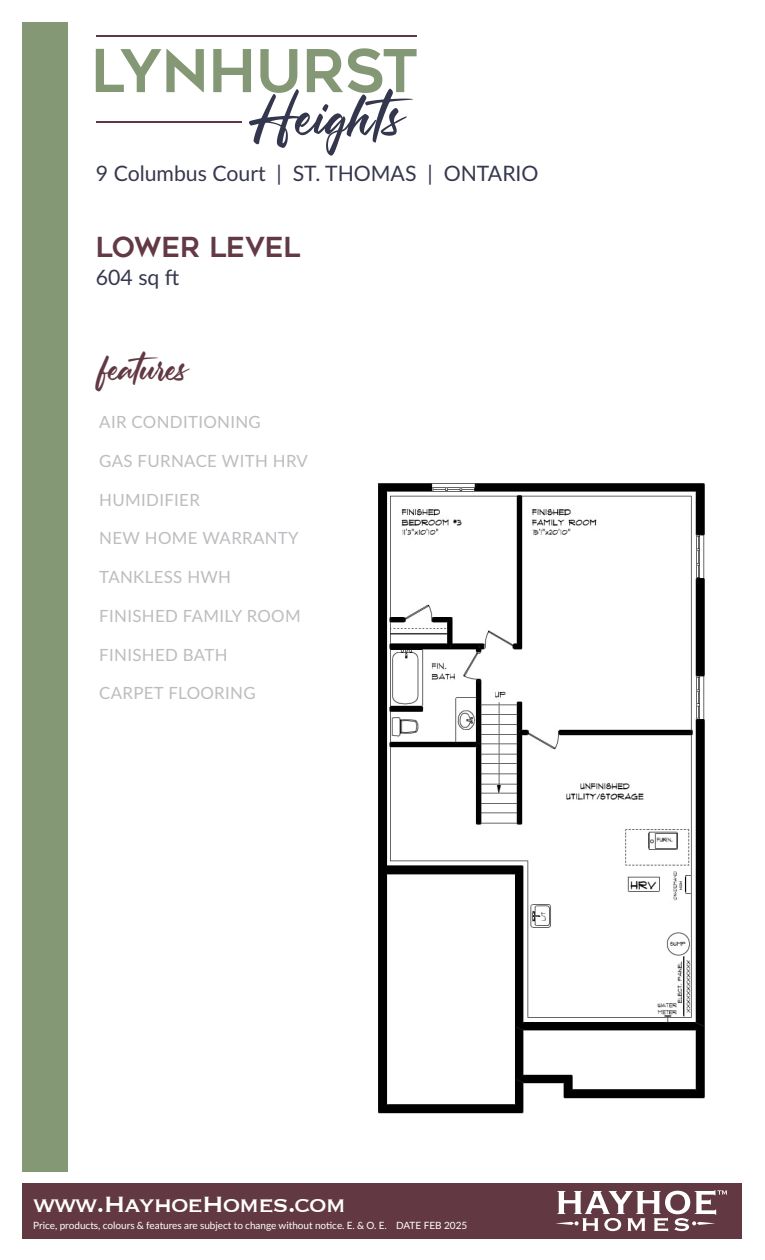
<style>
.page{position:relative;width:765px;height:1260px;background:#fff}
.page>*{position:absolute;margin:0;border:0;box-sizing:border-box;transform-origin:0 0}
.t1{font:34.5px "Cultural";color:#623943}
.t2{font:28.75px "Copperplate";letter-spacing:-.05em;color:#fff}
.t3{font:27.5px "Geometos";color:#623944}
.t4{font:21.25px "Lato";color:#36384d}
.t5{font:16.88px "Lato";letter-spacing:.02em;color:#bcbdc0}
.t6{font:10px "Lato";color:#fff}
</style>
<div class="page">
<div style="left:22px;top:1183px;width:720px;height:55px;background:#623943"></div>
<svg style="left:556px;top:1190px;width:171px;height:42px"></svg>
<svg style="left:96px;top:49px;width:108px;height:43px"></svg>
<svg style="left:213px;top:48px;width:204px;height:108px"></svg>
<hr style="left:96px;top:35px;width:321px;height:2px;background:#613841">
<hr style="left:96px;top:121px;width:145px;height:2px;background:#613841">
<div style="left:22px;top:22px;width:46px;height:1150px;background:#849875"></div>
<img style="left:377px;top:483px;width:328px;height:631px">
<p class="t4" style="left:96px;top:158px;width:444px">9 Columbus Court | ST. THOMAS | ONTARIO</p>
<p class="t3" style="left:96px;top:232px;width:206px">LOWER LEVEL</p>
<p class="t4" style="left:96px;top:262px;width:85px">604 sq ft</p>
<p class="t1" style="left:100px;top:347px;width:89px">features</p>
<p class="t5" style="left:99px;top:410px;width:163px">AIR CONDITIONING</p>
<p class="t5" style="left:99px;top:449px;width:210px">GAS FURNACE WITH HRV</p>
<p class="t5" style="left:99px;top:487px;width:102px">HUMIDIFIER</p>
<p class="t5" style="left:99px;top:526px;width:201px">NEW HOME WARRANTY</p>
<p class="t5" style="left:99px;top:565px;width:133px">TANKLESS HWH</p>
<p class="t5" style="left:99px;top:604px;width:203px">FINISHED FAMILY ROOM</p>
<p class="t5" style="left:99px;top:642px;width:130px">FINISHED BATH</p>
<p class="t5" style="left:99px;top:681px;width:158px">CARPET FLOORING</p>
<p class="t2" style="left:33px;top:1185px;width:314px">www.HayhoeHomes.com</p>
<p class="t6" style="left:33px;top:1218px;width:355px">Price, products, colours &amp; features are subject to change without notice. E. &amp; O. E.</p>
<p class="t6" style="left:396px;top:1218px;width:73px">DATE FEB 2025</p>
</div>
